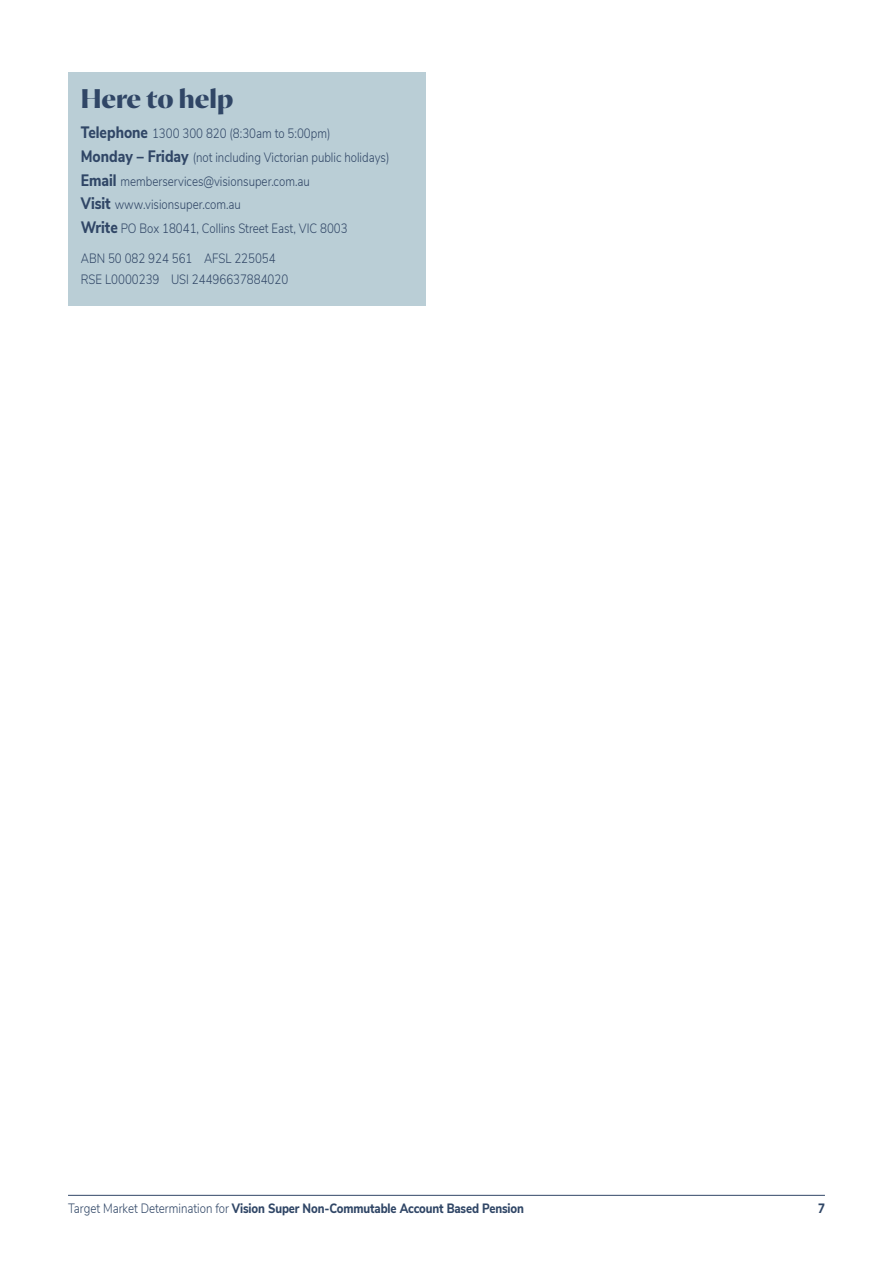
<style>
.page{position:relative;width:893px;height:1263px;background:#fff}
.page>*{position:absolute;margin:0;border:0;box-sizing:border-box;transform-origin:0 0}
.t1{font:800 27px "Proza Display";color:#304666}
.t2{font:300 13.5px/23.7px "Nunito Sans";color:#304666;scale:.85 1}
.t3{font:800 13.5px "Nunito Sans";letter-spacing:-.01em;color:#304666;scale:.85 1}
.s1{font-weight:800;font-size:16.5px}
.s2{font-weight:300}
</style>
<div class="page">
<hr style="left:68px;top:1195px;width:757px;height:1px;background:#304666">
<div style="left:68px;top:72px;width:357px;height:234px;background:#baced6"></div>
<h1 class="t1" style="left:81px;top:82px;width:154px">Here to help</h1>
<p class="t2" style="left:81px;top:121px;width:365px"><span class="s1">Telephone</span> 1300 300 820 (8:30am to 5:00pm)<br><span class="s1">Monday – Friday</span> (not including Victorian public holidays)<br><span class="s1">Email</span> memberservices@visionsuper.com.au<br><span class="s1">Visit</span> www.visionsuper.com.au<br><span class="s1">Write</span> PO Box 18041, Collins Street East, VIC 8003</p>
<p class="t2" style="left:81px;top:247px;width:246px;line-height:21.5px">ABN 50 082 924 561 AFSL 225054<br>RSE L0000239 USI 24496637884020</p>
<p class="t3" style="left:68px;top:1198px;width:538px"><span class="s2">Target Market Determination for</span> Vision Super Non-Commutable Account Based Pension</p>
<p class="t3" style="left:818px;top:1198px;width:10px">7</p>
</div>
